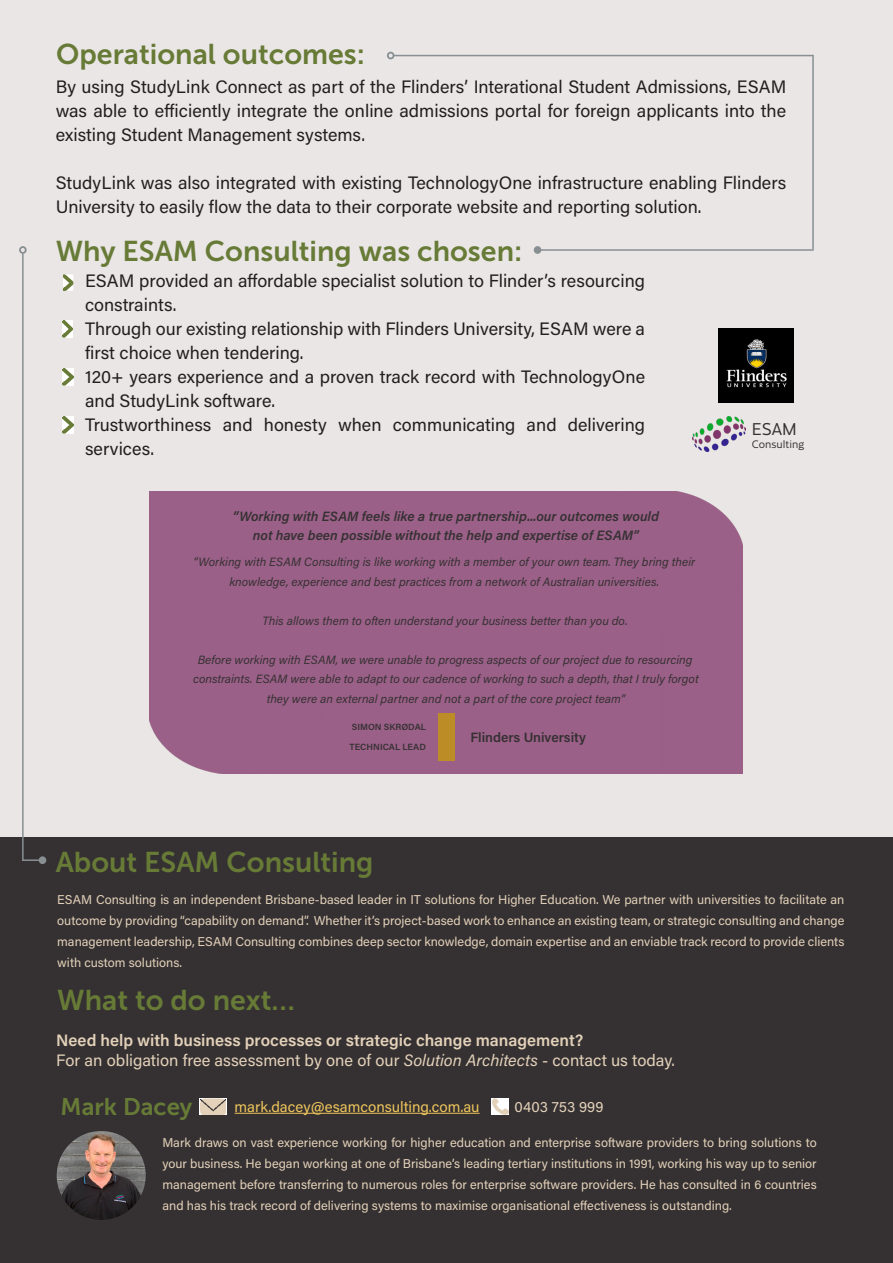
<style>
.page{position:relative;width:893px;height:1263px;background:#ebe6e6}
.page>*{position:absolute;margin:0;border:0;box-sizing:border-box;transform-origin:0 0}
.Header_2{font:28.5px "Museo Sans 700";color:#677b37}
.Header_2-2{font:24px "Museo Sans 700";color:#677b37}
.Body_2{font:18px/24px "Acumin Pro";color:#231f20}
.Body_2-2{font:16.5px "Acumin Pro";color:#e3d1b9}
.Body_2-3{font:600 16.5px "Acumin Pro";color:#e3d1b9}
.Header_1{font:16.5px "Cresta";color:#353132}
.Body_2-4{font:15px "Acumin Pro";color:#eec55b}
.Body_2-5{font:15px "Acumin Pro";color:#e3d1b9}
.Quote_2{font:italic 600 13.5px/19.5px "Acumin Pro";color:#353132;text-align:center}
.Header_1-2{font:600 13.5px "Acumin Pro";color:#353132}
.Body_2-6{font:12.75px/21px "Acumin Pro";color:#e3d1b9;text-align:justify}
.Quote_2-2{font:italic 12px/19.5px "Acumin Pro";color:#353132;text-align:center}
.Header_1-3{font:10.5px "Cresta";color:#353132}
.Header_1-4{font:600 9px/19.5px "Acumin Pro";color:#353132}
.s1{font-style:italic}
</style>
<div class="page">
<img style="left:63px;top:417px;width:10px;height:17px">
<img style="left:63px;top:369px;width:10px;height:17px">
<img style="left:63px;top:321px;width:10px;height:17px">
<img style="left:63px;top:274px;width:10px;height:17px">
<div style="left:0;top:838px;width:893px;height:425px;background:#353132"></div>
<div style="left:150px;top:491px;width:592px;height:282px;background:#9b6088"></div>
<div style="left:438px;top:713px;width:17px;height:47px;background:#bc8d26"></div>
<img style="left:200px;top:1098px;width:27px;height:16px">
<img style="left:491px;top:1098px;width:18px;height:16px">
<hr style="left:235px;top:1113px;width:245px;height:1px;background:#eec55b">
<hr style="left:394px;top:55px;width:419px;height:1px;background:#888f92">
<div style="left:387px;top:52px;width:7px;height:7px;border:2px solid #888f92;border-radius:50%"></div>
<hr style="left:812px;top:55px;width:2px;height:194px;background:#888f92">
<hr style="left:541px;top:249px;width:273px;height:2px;background:#888f92">
<div style="left:534px;top:246px;width:7px;height:8px;border:2px solid #888f92;border-radius:50%"></div>
<div style="left:19px;top:246px;width:8px;height:8px;border:2px solid #888f92;border-radius:50%"></div>
<hr style="left:22px;top:254px;width:2px;height:607px;background:#888f92">
<svg style="left:22px;top:857px;width:21px;height:6px"></svg>
<div style="left:39px;top:856px;width:7px;height:8px;border:2px solid #888f92;border-radius:50%"></div>
<img style="left:57px;top:1131px;width:89px;height:89px;border-radius:44px">
<img style="left:692px;top:417px;width:54px;height:35px">
<img style="left:719px;top:329px;width:75px;height:74px">
<p class="Header_2" style="left:56px;top:38px;width:310px">Operational outcomes:</p>
<p class="Body_2" style="left:56px;top:74px;width:732px;text-align:justify">By using StudyLink Connect as part of the Flinders’ Interational Student Admissions, ESAM was able to efficiently integrate the online admissions portal for foreign applicants into the existing Student Management systems.</p>
<p class="Body_2" style="left:56px;top:170px;width:732px">StudyLink was also integrated with existing TechnologyOne infrastructure enabling Flinders<br>University to easily flow the data to their corporate website and reporting solution.</p>
<p class="Header_2" style="left:56px;top:235px;width:468px">Why ESAM Consulting was chosen:</p>
<p class="Body_2" style="left:85px;top:268px;width:562px">ESAM provided an affordable specialist solution to Flinder’s resourcing constraints.</p>
<p class="Body_2" style="left:85px;top:316px;width:561px">Through our existing relationship with Flinders University, ESAM were a first choice when tendering.</p>
<p class="Body_2" style="left:85px;top:364px;width:561px">120+ years experience and a proven track record with TechnologyOne and StudyLink software.</p>
<p class="Body_2" style="left:85px;top:412px;width:561px">Trustworthiness and honesty when communicating and delivering services.</p>
<p class="Quote_2" style="left:233px;top:506px;width:427px">“Working with ESAM feels like a true partnership...our outcomes would not have been possible without the help and expertise of ESAM”</p>
<p class="Quote_2-2" style="left:194px;top:552px;width:503px">“Working with ESAM Consulting is like working with a member of your own team. They bring their knowledge, experience and best practices from a network of Australian universities.</p>
<p class="Quote_2-2" style="left:262px;top:610px;width:367px">This allows them to often understand your business better than you do.</p>
<p class="Quote_2-2" style="left:193px;top:649px;width:507px">Before working with ESAM, we were unable to progress aspects of our project due to resourcing constraints. ESAM were able to adapt to our cadence of working to such a depth, that I truly forgot they were an external partner and not a part of the core project team”</p>
<p class="Header_1-4" style="left:350px;top:717px;width:78px">SIMON SKRØDAL<br>TECHNICAL LEAD</p>
<p class="Header_1-2" style="left:470px;top:727px;width:117px">Flinders University</p>
<p class="Header_1" style="left:752px;top:417px;width:46px">ESAM</p>
<p class="Header_1-3" style="left:752px;top:436px;width:54px">Consulting</p>
<p class="Header_2" style="left:56px;top:847px;width:319px">About ESAM Consulting</p>
<p class="Body_2-6" style="left:57px;top:888px;width:789px">ESAM Consulting is an independent Brisbane-based leader in IT solutions for Higher Education. We partner with universities to facilitate an outcome by providing “capability on demand”. Whether it’s project-based work to enhance an existing team, or strategic consulting and change management leadership, ESAM Consulting combines deep sector knowledge, domain expertise and an enviable track record to provide clients with custom solutions.</p>
<p class="Header_2" style="left:57px;top:984px;width:239px">What to do next…</p>
<p class="Body_2-3" style="left:56px;top:1029px;width:529px">Need help with business processes or strategic change management?</p>
<p class="Body_2-2" style="left:56px;top:1049px;width:620px">For an obligation free assessment by one of our <span class="s1">Solution Architects</span> - contact us today.</p>
<p class="Header_2-2" style="left:61px;top:1093px;width:133px">Mark Dacey</p>
<p class="Body_2-6" style="left:162px;top:1132px;width:656px">Mark draws on vast experience working for higher education and enterprise software providers to bring solutions to your business. He began working at one of Brisbane’s leading tertiary institutions in 1991, working his way up to senior management before transferring to numerous roles for enterprise software providers. He has consulted in 6 countries and has his track record of delivering systems to maximise organisational effectiveness is outstanding.</p>
<p class="Body_2-4" style="left:235px;top:1096px;width:246px">mark.dacey@esamconsulting.com.au</p>
<p class="Body_2-5" style="left:514px;top:1096px;width:90px">0403 753 999</p>
</div>
